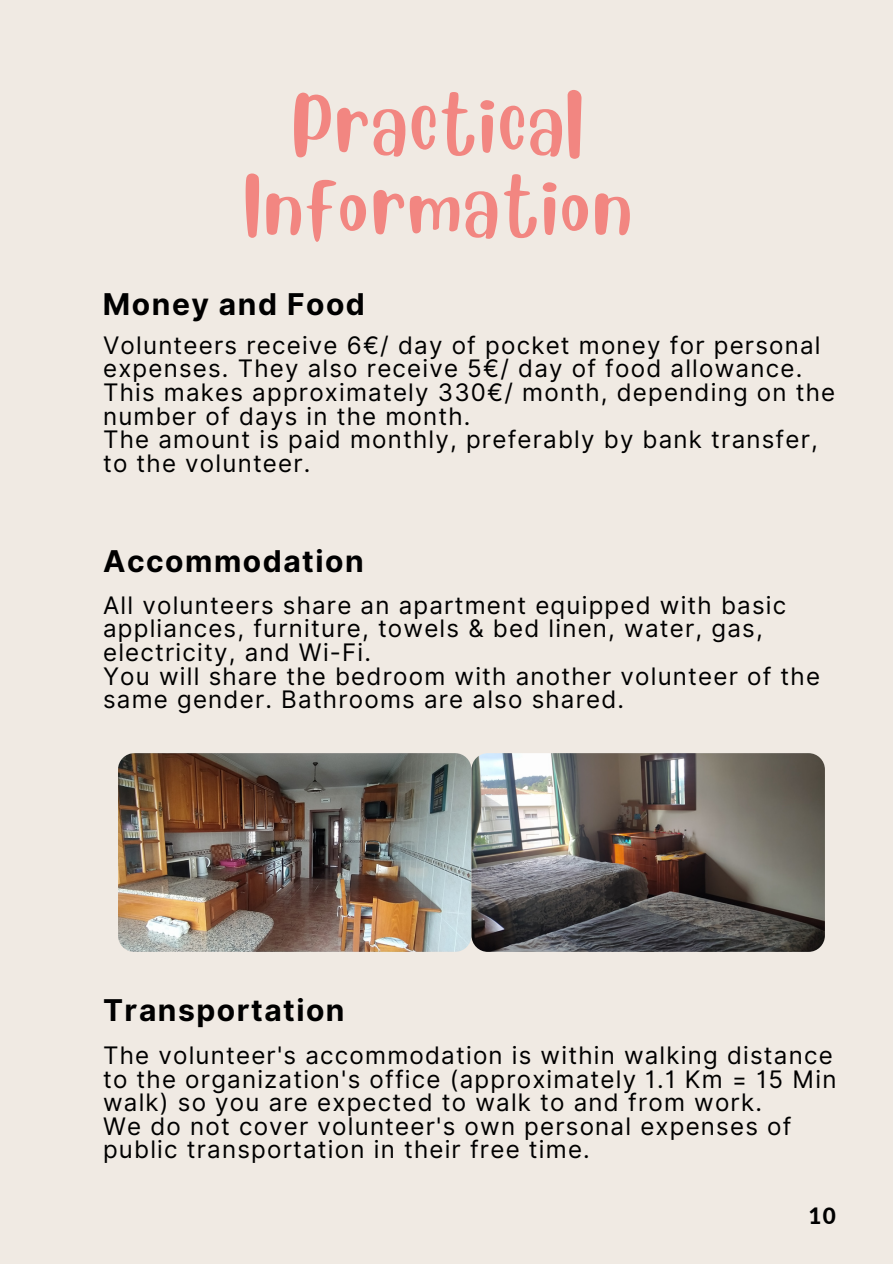
<style>
.page{position:relative;width:893px;height:1264px;background:#fff}
.page>*{position:absolute;margin:0;border:0;box-sizing:border-box;transform-origin:0 0}
.t1{font:61.5px/82.2px "Blueberry";letter-spacing:.05em;color:#f28681;text-align:center}
.t2{font:700 30px "Inter";letter-spacing:.05em;color:#000}
.t3{font:24.15px/23.7px "Inter";letter-spacing:.05em;color:#000}
.t4{font:800 22.5px "Lato";color:#000}
</style>
<div class="page">
<div style="left:0;top:0;width:892px;height:1263px;background:#f0eae3"></div>
<img style="left:118px;top:753px;width:353px;height:198px;border-radius:16px">
<img style="left:471px;top:753px;width:353px;height:198px;border-radius:16px">
<h1 class="t1" style="left:244px;top:74px;width:389px">Practical<br>Information</h1>
<p class="t2" style="left:103px;top:286px;width:264px">Money and Food</p>
<p class="t3" style="left:103px;top:333px;width:733px">Volunteers receive 6€/ day of pocket money for personal expenses. They also receive 5€/ day of food allowance.<br>This makes approximately 330€/ month, depending on the number of days in the month.<br>The amount is paid monthly, preferably by bank transfer, to the volunteer.</p>
<p class="t2" style="left:103px;top:543px;width:262px">Accommodation</p>
<p class="t3" style="left:103px;top:593px;width:718px">All volunteers share an apartment equipped with basic appliances, furniture, towels &amp; bed linen, water, gas, electricity, and Wi-Fi.<br>You will share the bedroom with another volunteer of the same gender. Bathrooms are also shared.</p>
<p class="t2" style="left:103px;top:992px;width:243px">Transportation</p>
<p class="t3" style="left:103px;top:1043px;width:735px">The volunteer's accommodation is within walking distance to the organization's office (approximately 1.1 Km = 15 Min walk) so you are expected to walk to and from work.<br>We do not cover volunteer's own personal expenses of public transportation in their free time.</p>
<p class="t4" style="left:808px;top:1201px;width:29px">10</p>
</div>
